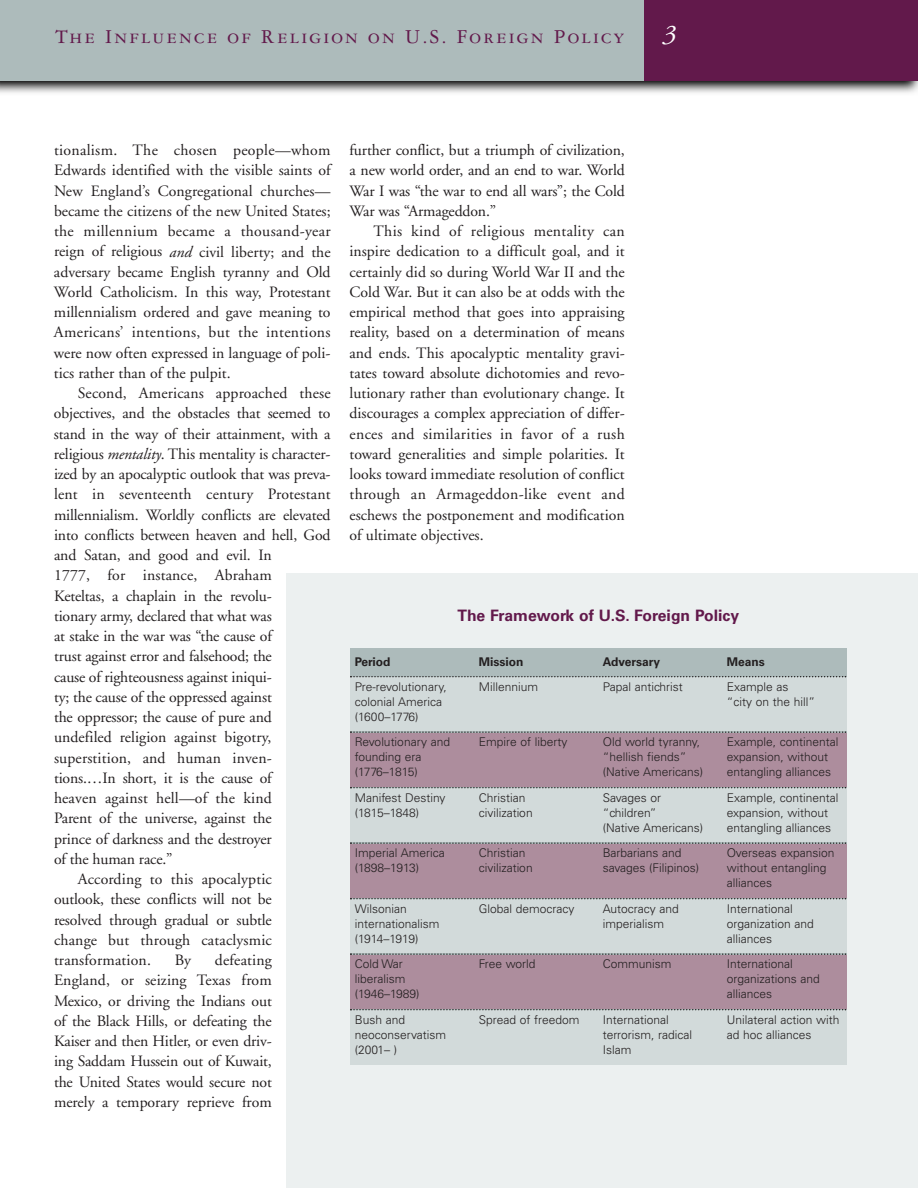
<style>
.page{position:relative;width:918px;height:1188px;background:#fff}
.page>*{position:absolute;margin:0;border:0;box-sizing:border-box;transform-origin:0 0}
.t1{font:italic 27px "Adobe Garamond";color:#fff}
.t2{font:21px "Garamond Three SC";letter-spacing:.105em;color:#62194b}
.t3{font:15.75px/20.2px "Adobe Garamond";letter-spacing:-.01em;color:#231f20;text-align:justify}
.t4{font:15.75px "Adobe Garamond";letter-spacing:.01em;color:#231f20}
.t5{font:700 15.75px "Univers";color:#62194b}
.t6{font:300 12px/15px "Univers";color:#231f20}
.t7{font:700 12px "Univers";color:#231f20}
.s1{font-style:italic}
</style>
<div class="page">
<img style="left:0;top:81px;width:918px;height:12px">
<div style="left:625px;top:0;width:293px;height:81px;background:#62194b"></div>
<div style="left:0;top:0;width:643px;height:81px;background:#adbbbb"></div>
<div style="left:287px;top:573px;width:631px;height:615px;background:#ecf0f0"></div>
<div style="left:350px;top:648px;width:124px;height:28px;background:#adbbbb"></div>
<div style="left:474px;top:648px;width:124px;height:28px;background:#adbbbb"></div>
<div style="left:598px;top:648px;width:124px;height:28px;background:#adbbbb"></div>
<div style="left:722px;top:648px;width:124px;height:28px;background:#adbbbb"></div>
<div style="left:350px;top:677px;width:124px;height:54px;background:#d2dada"></div>
<div style="left:474px;top:677px;width:124px;height:54px;background:#d2dada"></div>
<div style="left:598px;top:677px;width:124px;height:54px;background:#d2dada"></div>
<div style="left:722px;top:677px;width:124px;height:54px;background:#d2dada"></div>
<div style="left:350px;top:733px;width:124px;height:54px;background:#ad8d9d"></div>
<div style="left:474px;top:733px;width:124px;height:54px;background:#ad8d9d"></div>
<div style="left:598px;top:733px;width:124px;height:54px;background:#ad8d9d"></div>
<div style="left:722px;top:733px;width:124px;height:54px;background:#ad8d9d"></div>
<div style="left:350px;top:788px;width:124px;height:54px;background:#d2dada"></div>
<div style="left:474px;top:788px;width:124px;height:54px;background:#d2dada"></div>
<div style="left:598px;top:788px;width:124px;height:54px;background:#d2dada"></div>
<div style="left:722px;top:788px;width:124px;height:54px;background:#d2dada"></div>
<div style="left:350px;top:844px;width:124px;height:54px;background:#ad8d9d"></div>
<div style="left:474px;top:844px;width:124px;height:54px;background:#ad8d9d"></div>
<div style="left:598px;top:844px;width:124px;height:54px;background:#ad8d9d"></div>
<div style="left:722px;top:844px;width:124px;height:54px;background:#ad8d9d"></div>
<div style="left:350px;top:899px;width:124px;height:54px;background:#d2dada"></div>
<div style="left:474px;top:899px;width:124px;height:54px;background:#d2dada"></div>
<div style="left:598px;top:899px;width:124px;height:54px;background:#d2dada"></div>
<div style="left:722px;top:899px;width:124px;height:54px;background:#d2dada"></div>
<div style="left:350px;top:955px;width:124px;height:54px;background:#ad8d9d"></div>
<div style="left:474px;top:955px;width:124px;height:54px;background:#ad8d9d"></div>
<div style="left:598px;top:955px;width:124px;height:54px;background:#ad8d9d"></div>
<div style="left:722px;top:955px;width:124px;height:54px;background:#ad8d9d"></div>
<div style="left:350px;top:1010px;width:124px;height:54px;background:#d2dada"></div>
<div style="left:474px;top:1010px;width:124px;height:54px;background:#d2dada"></div>
<div style="left:598px;top:1010px;width:124px;height:54px;background:#d2dada"></div>
<div style="left:722px;top:1010px;width:124px;height:54px;background:#d2dada"></div>
<svg style="left:350px;top:676px;width:496px;height:1px"></svg>
<svg style="left:350px;top:731px;width:496px;height:2px"></svg>
<svg style="left:350px;top:787px;width:496px;height:1px"></svg>
<svg style="left:350px;top:842px;width:496px;height:2px"></svg>
<svg style="left:350px;top:898px;width:496px;height:1px"></svg>
<svg style="left:350px;top:953px;width:496px;height:2px"></svg>
<svg style="left:350px;top:1009px;width:496px;height:1px"></svg>
<h2 class="t2" style="left:55px;top:28px;width:571px">The Influence of Religion on U.S. Foreign Policy</h2>
<h1 class="t1" style="left:663px;top:23px;width:15px">3</h1>
<p class="t3" style="left:54px;top:142px;width:278px">tionalism. The chosen people—whom Edwards identified with the visible saints of New England’s Congregational churches— became the citizens of the new United States; the millennium became a thousand-year reign of religious <span class="s1">and</span> civil liberty; and the adversary became English tyranny and Old World Catholicism. In this way, Protestant millennialism ordered and gave meaning to Americans’ intentions, but the intentions were now often expressed in language of poli&shy;tics rather than of the pulpit.</p>
<p class="t4" style="left:78px;top:387px;width:254px">Second, Americans approached these</p>
<p class="t3" style="left:54px;top:405px;width:278px">objectives, and the obstacles that seemed to</p>
<p class="t3" style="left:54px;top:425px;width:278px">stand in the way of their attainment, with a</p>
<p class="t3" style="left:54px;top:445px;width:278px">religious <span class="s1">mentality</span>. This mentality is character-</p>
<p class="t3" style="left:54px;top:466px;width:278px">ized by an apocalyptic outlook that was preva-</p>
<p class="t4" style="left:54px;top:488px;width:278px">lent in seventeenth century Protestant</p>
<p class="t3" style="left:54px;top:506px;width:278px">millennialism. Worldly conflicts are elevated</p>
<p class="t3" style="left:54px;top:526px;width:278px">into conflicts between heaven and hell, God</p>
<p class="t3" style="left:54px;top:547px;width:219px">and Satan, and good and evil. In</p>
<p class="t4" style="left:54px;top:569px;width:219px">1777, for instance, Abraham</p>
<p class="t3" style="left:54px;top:587px;width:219px">Keteltas, a chaplain in the revolu-</p>
<p class="t3" style="left:54px;top:607px;width:219px">tionary army, declared that what was</p>
<p class="t3" style="left:54px;top:628px;width:219px">at stake in the war was “the cause of</p>
<p class="t3" style="left:54px;top:648px;width:219px">trust against error and falsehood; the</p>
<p class="t3" style="left:54px;top:668px;width:219px">cause of righteousness against iniqui-</p>
<p class="t3" style="left:54px;top:688px;width:219px">ty; the cause of the oppressed against</p>
<p class="t3" style="left:54px;top:708px;width:219px">the oppressor; the cause of pure and</p>
<p class="t3" style="left:54px;top:729px;width:219px">undefiled religion against bigotry,</p>
<p class="t4" style="left:54px;top:751px;width:219px">superstition, and human inven-</p>
<p class="t3" style="left:54px;top:769px;width:219px">tions.…In short, it is the cause of</p>
<p class="t4" style="left:54px;top:792px;width:219px">heaven against hell—of the kind</p>
<p class="t3" style="left:54px;top:810px;width:219px">Parent of the universe, against the</p>
<p class="t3" style="left:54px;top:830px;width:219px">prince of darkness and the destroyer</p>
<p class="t3" style="left:54px;top:850px;width:120px">of the human race.”</p>
<p class="t4" style="left:78px;top:873px;width:195px">According to this apocalyptic</p>
<p class="t3" style="left:54px;top:891px;width:219px">outlook, these conflicts will not be</p>
<p class="t3" style="left:54px;top:911px;width:219px">resolved through gradual or subtle</p>
<p class="t4" style="left:54px;top:934px;width:219px">change but through cataclysmic</p>
<p class="t4" style="left:54px;top:954px;width:98px">transformation.</p>
<p class="t3" style="left:175px;top:951px;width:18px">By</p>
<p class="t3" style="left:54px;top:951px;width:219px;text-indent:161px">defeating England, or seizing Texas from Mexico, or driving the Indians out of the Black Hills, or defeating the Kaiser and then Hitler, or even driv&shy;ing Saddam Hussein out of Kuwait, the United States would secure not merely a temporary reprieve from</p>
<p class="t3" style="left:350px;top:142px;width:277px">further conflict, but a triumph of civilization, a new world order, and an end to war. World War I was “the war to end all wars”; the Cold War was “Armageddon.”</p>
<p class="t3" style="left:350px;top:223px;width:277px;text-indent:24px">This kind of religious mentality can inspire dedication to a difficult goal, and it certainly did so during World War II and the Cold War. But it can also be at odds with the empirical method that goes into appraising reality, based on a determination of means and ends. This apocalyptic mentality gravi&shy;tates toward absolute dichotomies and revo&shy;lutionary rather than evolutionary change. It discourages a complex appreciation of differ&shy;ences and similarities in favor of a rush toward generalities and simple polarities. It looks toward immediate resolution of conflict through an Armageddon-like event and eschews the postponement and modification of ultimate objectives.</p>
<p class="t5" style="left:457px;top:610px;width:283px">The Framework of U.S. Foreign Policy</p>
<p class="t7" style="left:355px;top:657px;width:37px">Period</p>
<p class="t7" style="left:479px;top:657px;width:46px">Mission</p>
<p class="t7" style="left:603px;top:657px;width:59px">Adversary</p>
<p class="t7" style="left:727px;top:657px;width:39px">Means</p>
<p class="t6" style="left:355px;top:680px;width:94px">Pre-revolutionary, colonial America (1600–1776)</p>
<p class="t6" style="left:479px;top:680px;width:61px">Millennium</p>
<p class="t6" style="left:603px;top:680px;width:82px">Papal antichrist</p>
<p class="t6" style="left:727px;top:680px;width:90px">Example as “city on the hill”</p>
<p class="t6" style="left:355px;top:735px;width:97px">Revolutionary and founding era (1776–1815)</p>
<p class="t6" style="left:479px;top:735px;width:90px">Empire of liberty</p>
<p class="t6" style="left:603px;top:735px;width:102px">Old world tyranny, “hellish fiends” (Native Americans)</p>
<p class="t6" style="left:727px;top:735px;width:113px">Example, continental expansion, without entangling alliances</p>
<p class="t6" style="left:355px;top:791px;width:92px">Manifest Destiny (1815–1848)</p>
<p class="t6" style="left:479px;top:791px;width:55px">Christian civilization</p>
<p class="t6" style="left:603px;top:791px;width:102px">Savages or “children”<br>(Native Americans)</p>
<p class="t6" style="left:727px;top:791px;width:113px">Example, continental expansion, without entangling alliances</p>
<p class="t6" style="left:355px;top:846px;width:92px">Imperial America (1898–1913)</p>
<p class="t6" style="left:479px;top:846px;width:55px">Christian civilization</p>
<p class="t6" style="left:603px;top:846px;width:98px">Barbarians and savages (Filipinos)</p>
<p class="t6" style="left:727px;top:846px;width:109px">Overseas expansion without entangling alliances</p>
<p class="t6" style="left:355px;top:902px;width:86px">Wilsonian internationalism (1914–1919)</p>
<p class="t6" style="left:479px;top:902px;width:97px">Global democracy</p>
<p class="t6" style="left:603px;top:902px;width:78px">Autocracy and imperialism</p>
<p class="t6" style="left:727px;top:902px;width:89px">International organization and alliances</p>
<p class="t6" style="left:355px;top:957px;width:66px">Cold War liberalism (1946–1989)</p>
<p class="t6" style="left:479px;top:957px;width:58px">Free world</p>
<p class="t6" style="left:603px;top:957px;width:70px">Communism</p>
<p class="t6" style="left:727px;top:957px;width:95px">International organizations and alliances</p>
<p class="t6" style="left:355px;top:1013px;width:93px">Bush and neoconservatism (2001– )</p>
<p class="t6" style="left:479px;top:1013px;width:102px">Spread of freedom</p>
<p class="t6" style="left:603px;top:1013px;width:91px">International terrorism, radical<br>Islam</p>
<p class="t6" style="left:727px;top:1013px;width:114px">Unilateral action with ad hoc alliances</p>
</div>
